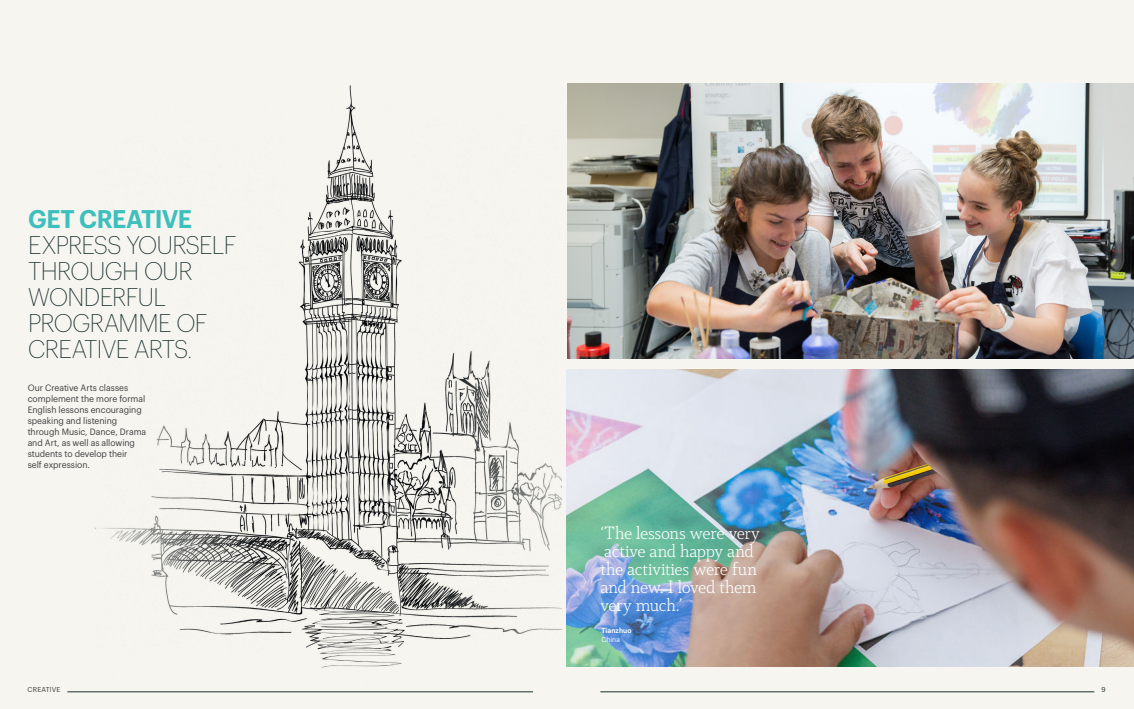
<style>
.page{position:relative;width:1134px;height:709px;background:#f6f5ef}
.page>*{position:absolute;margin:0;border:0;box-sizing:border-box;transform-origin:0 0}
.t1{font:200 25px/26px "Graphik";letter-spacing:-.03em;color:#1b3030;scale:.96 1}
.t2{font:600 25px "Graphik";letter-spacing:-.025em;color:#3dbfbd;scale:.96 1}
.INTRO_TEXT{font:300 20px/18px "Cultura New";letter-spacing:-.02em;color:#fff}
.BODY_TEXT{font:9px/11px "Graphik";letter-spacing:-.005em;color:#3e3e3f;scale:.96 1}
.BODY_TEXT-2{font:600 7px/9px "Graphik";letter-spacing:.01em;color:#fff;scale:.96 1}
.t3{font:7px "Graphik";letter-spacing:.01em;color:#3e3e3f}
.BODY_TEXT-3{font:7px "Graphik";color:#1b3030;scale:.96 1}
.s1{font-weight:400}
</style>
<div class="page">
<hr style="left:600px;top:691px;width:494px;height:1px;background:#1b3030">
<img style="left:95px;top:85px;width:466px;height:583px">
<img style="left:567px;top:369px;width:567px;height:297px">
<img style="left:567px;top:83px;width:567px;height:275px">
<hr style="left:67px;top:691px;width:466px;height:1px;background:#1b3030">
<p class="t2" style="left:28px;top:200px;width:172px">GET CREATIVE</p>
<p class="t1" style="left:28px;top:230px;width:219px">EXPRESS YOURSELF<br>THROUGH OUR<br>WONDERFUL<br>PROGRAMME OF<br>CREATIVE ARTS.</p>
<p class="BODY_TEXT" style="left:28px;top:382px;width:125px">Our Creative Arts classes complement the more formal<br>English lessons encouraging speaking and listening through Music, Dance, Drama and Art, as well as allowing students to develop their<br>self expression.</p>
<p class="t3" style="left:28px;top:684px;width:34px">CREATIVE</p>
<p class="INTRO_TEXT" style="left:600px;top:524px;width:161px">‘The lessons were very active and happy and</p>
<p class="INTRO_TEXT" style="left:600px;top:560px;width:158px">the activities were fun and new. I loved them</p>
<p class="INTRO_TEXT" style="left:600px;top:596px;width:83px">very much.’</p>
<p class="BODY_TEXT-2" style="left:602px;top:625px;width:33px">Tianzhuo<br><span class="s1">China</span></p>
<p class="BODY_TEXT-3" style="left:1101px;top:684px;width:6px">9</p>
</div>
